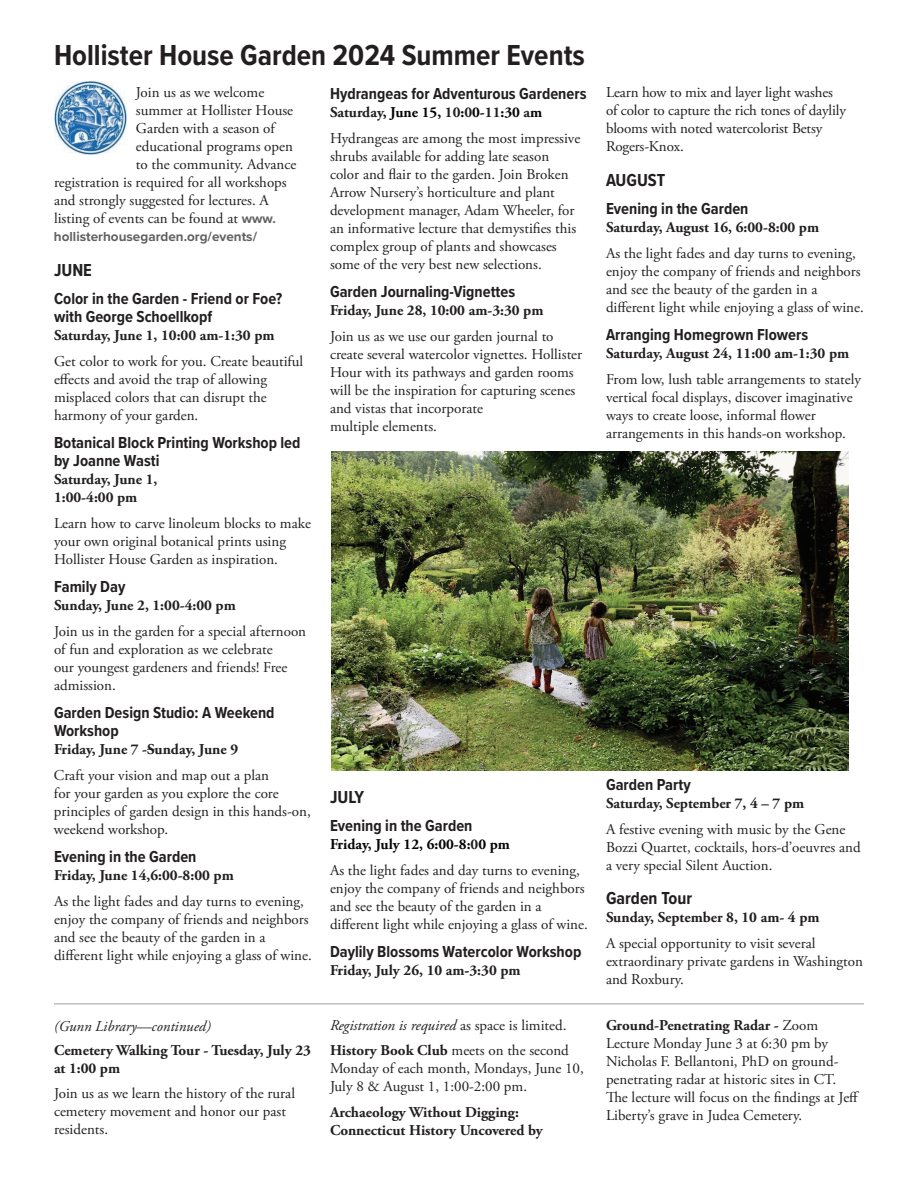
<style>
.page{position:relative;width:918px;height:1188px;background:#fff}
.page>*{position:absolute;margin:0;border:0;box-sizing:border-box;transform-origin:0 0}
.t1{font:700 30px "Proxima Nova Cond";color:#231f20}
.t2{font:700 18px "Proxima Nova Cond";color:#231f20}
.t3{font:700 16.5px/18px "Proxima Nova Cond";color:#231f20}
.t4{font:15px/18px "Adobe Garamond Pro";color:#231f20}
.t5{font:700 15px/18px "Adobe Garamond Pro";color:#231f20}
.t6{font:15px/18px "Adobe Garamond Pro";color:#1f2020}
.t7{font:italic 15px/25.5px "Adobe Garamond Pro";color:#1f2020}
.t8{font:700 15px/18px "Adobe Garamond Pro";color:#1f2020}
.t9{font:italic 15px "Adobe Garamond Pro";color:#231f20}
.t10{font:700 13.5px "Proxima Nova";color:#616164}
.s1{font-family:"Proxima Nova";font-weight:700;font-size:13.5px;color:#616164}
.s2{color:#231f20}
.s3{font-weight:700}
.s4{font-weight:700;color:#040503}
.s5{color:#040503}
.s6{font-style:normal}
.s7{font-weight:700;font-style:normal;color:#231f20}
.s8{font-style:normal;color:#231f20}
.s9{font-weight:700;color:#231f20}
</style>
<div class="page">
<hr style="left:54px;top:1004px;width:810px;height:1px;background:#9d9fa2">
<img style="left:54px;top:82px;width:73px;height:73px">
<img style="left:331px;top:452px;width:517px;height:318px">
<h1 class="t1" style="left:54px;top:33px;width:533px">Hollister House Garden 2024 Summer Events</h1>
<p class="t4" style="left:136px;top:84px;width:130px">Join us as we welcome</p>
<p class="t4" style="left:136px;top:102px;width:159px">summer at Hollister House</p>
<p class="t4" style="left:136px;top:120px;width:141px">Garden with a season of</p>
<p class="t4" style="left:136px;top:138px;width:159px">educational programs open</p>
<p class="t4" style="left:136px;top:156px;width:162px">to the community. Advance</p>
<p class="t4" style="left:54px;top:174px;width:234px">registration is required for all workshops</p>
<p class="t4" style="left:54px;top:192px;width:216px">and strongly suggested for lectures. A</p>
<p class="t4" style="left:54px;top:210px;width:223px">listing of events can be found at <span class="s1">www.</span></p>
<p class="t10" style="left:54px;top:227px;width:205px">hollisterhousegarden.org/events/</p>
<p class="t2" style="left:54px;top:257px;width:39px">JUNE</p>
<p class="t3" style="left:54px;top:289px;width:230px">Color in the Garden - Friend or Foe? with George Schoellkopf</p>
<p class="t5" style="left:54px;top:327px;width:222px">Saturday, June 1, 10:00 am-1:30 pm</p>
<p class="t4" style="left:54px;top:353px;width:251px">Get color to work for you. Create beautiful effects and avoid the trap of allowing misplaced colors that can disrupt the harmony of your garden.</p>
<p class="t3" style="left:54px;top:433px;width:248px">Botanical Block Printing Workshop led by Joanne Wasti</p>
<p class="t5" style="left:54px;top:471px;width:105px">Saturday, June 1,<br>1:00-4:00 pm</p>
<p class="t4" style="left:54px;top:515px;width:259px">Learn how to carve linoleum blocks to make your own original botanical prints using<br>Hollister House Garden as inspiration.</p>
<p class="t3" style="left:54px;top:577px;width:73px">Family Day</p>
<p class="t5" style="left:54px;top:597px;width:183px">Sunday, June 2, 1:00-4:00 pm</p>
<p class="t4" style="left:54px;top:623px;width:254px">Join us in the garden for a special afternoon of fun and exploration as we celebrate<br>our youngest gardeners and friends! Free admission.</p>
<p class="t3" style="left:54px;top:703px;width:222px">Garden Design Studio: A Weekend<br>Workshop</p>
<p class="t5" style="left:54px;top:741px;width:186px">Friday, June 7 -Sunday, June 9</p>
<p class="t4" style="left:54px;top:767px;width:258px">Craft your vision and map out a plan<br>for your garden as you explore the core principles of garden design in this hands-on, weekend workshop.</p>
<p class="t3" style="left:54px;top:847px;width:144px">Evening in the Garden</p>
<p class="t5" style="left:54px;top:867px;width:181px">Friday, June 14,6:00-8:00 pm</p>
<p class="t4" style="left:54px;top:893px;width:259px">As the light fades and day turns to evening, enjoy the company of friends and neighbors and see the beauty of the garden in a different light while enjoying a glass of wine.</p>
<p class="t9" style="left:54px;top:1018px;width:158px">(Gunn Library—continued)</p>
<p class="t8" style="left:54px;top:1041px;width:258px"><span class="s2">Cemetery Walking Tour -</span> Tuesday, July 23 at 1:00 pm</p>
<p class="t6" style="left:54px;top:1085px;width:243px">Join us as we learn the history of the rural cemetery movement and honor our past residents.</p>
<p class="t3" style="left:330px;top:85px;width:258px">Hydrangeas for Adventurous Gardeners</p>
<p class="t4" style="left:330px;top:100px;width:252px;line-height:25.5px"><span class="s3">Saturday</span><span class="s4">, June 15,</span> <span class="s3">10</span><span class="s4">:</span><span class="s3">0</span><span class="s4">0-</span><span class="s3">11</span><span class="s4">:30</span> <span class="s3">a</span><span class="s4">m<br></span>Hydrangeas are among the most impressive</p>
<p class="t4" style="left:330px;top:148px;width:248px">shrubs available for adding late season color and flair to the garden. Join Broken Arrow Nursery’s horticulture and plant development manager, Adam Wheeler, for an informative lecture that demystifies this complex group of plants and showcases some of the very best new selections.</p>
<p class="t3" style="left:330px;top:283px;width:187px">Garden Journaling-Vignettes</p>
<p class="t5" style="left:330px;top:302px;width:215px">Friday, June 28, 10:00 am-3:30 pm</p>
<p class="t4" style="left:330px;top:328px;width:254px">Join us as we use our garden journal to create several watercolor vignettes. Hollister Hour with its pathways and garden rooms will be the inspiration for capturing scenes and vistas that incorporate<br>multiple elements.</p>
<p class="t2" style="left:330px;top:784px;width:36px">JULY</p>
<p class="t3" style="left:330px;top:817px;width:144px">Evening in the Garden</p>
<p class="t4" style="left:330px;top:832px;width:251px;line-height:25.5px"><span class="s4">Friday, July 12, 6:00-8:</span><span class="s3">0</span><span class="s4">0 pm<br></span>As the light fades and day turns to evening,</p>
<p class="t4" style="left:330px;top:880px;width:259px">enjoy the company of friends and neighbors and see the beauty of the garden in a different light while enjoying a glass of wine.</p>
<p class="t3" style="left:330px;top:943px;width:253px">Daylily Blossoms Watercolor Workshop</p>
<p class="t5" style="left:330px;top:962px;width:192px">Friday, July 26, 10 am<span class="s5">-</span>3:30 pm</p>
<p class="t7" style="left:330px;top:1013px;width:240px">Registration is required <span class="s6">as space is limited.<br></span><span class="s7">History Book Club</span> <span class="s8">meets on the second</span></p>
<p class="t4" style="left:330px;top:1060px;width:255px">Monday of each month, Mondays, June 10,<br>July 8 &amp; August 1, 1:00-2:00 pm.</p>
<p class="t5" style="left:330px;top:1103px;width:214px">Archaeology Without Digging:<br>Connecticut History Uncovered by</p>
<p class="t4" style="left:606px;top:84px;width:242px">Learn how to mix and layer light washes of color to capture the rich tones of daylily blooms with noted watercolorist Betsy Rogers-Knox.</p>
<p class="t2" style="left:606px;top:167px;width:61px">AUGUST</p>
<p class="t3" style="left:606px;top:199px;width:144px">Evening in the Garden</p>
<p class="t5" style="left:606px;top:219px;width:215px">Saturday, August 16, 6:00-8:00 pm</p>
<p class="t4" style="left:606px;top:245px;width:259px">As the light fades and day turns to evening, enjoy the company of friends and neighbors and see the beauty of the garden in a different light while enjoying a glass of wine.</p>
<p class="t3" style="left:606px;top:325px;width:204px">Arranging Homegrown Flowers</p>
<p class="t5" style="left:606px;top:345px;width:245px">Saturday, August 24, 11:00 am-1:30 pm</p>
<p class="t4" style="left:606px;top:371px;width:256px">From low, lush table arrangements to stately vertical focal displays, discover imaginative ways to create loose, informal flower arrangements in this hands-on workshop.</p>
<p class="t3" style="left:606px;top:775px;width:86px">Garden Party</p>
<p class="t5" style="left:606px;top:795px;width:200px">Saturday, September 7, 4 – 7 pm</p>
<p class="t4" style="left:606px;top:821px;width:256px">A festive evening with music by the Gene<br>Bozzi Quartet, cocktails, hors-d’oeuvres and a very special Silent Auction.</p>
<p class="t2" style="left:606px;top:885px;width:88px">Garden Tour</p>
<p class="t5" style="left:606px;top:909px;width:215px">Sunday, September 8, 10 am- 4 pm</p>
<p class="t4" style="left:606px;top:935px;width:259px">A special opportunity to visit several extraordinary private gardens in Washington and Roxbury.</p>
<p class="t6" style="left:606px;top:1016px;width:255px"><span class="s9">Ground-Penetrating Radar -</span> <span class="s2">Zoom Lecture Monday June 3 at 6:30 pm by Nicholas F. Bellantoni, PhD on</span> ground&shy;penetrating radar at historic sites in CT.<br>The lecture will focus on the findings at Jeff Liberty’s grave in Judea Cemetery.</p>
</div>
